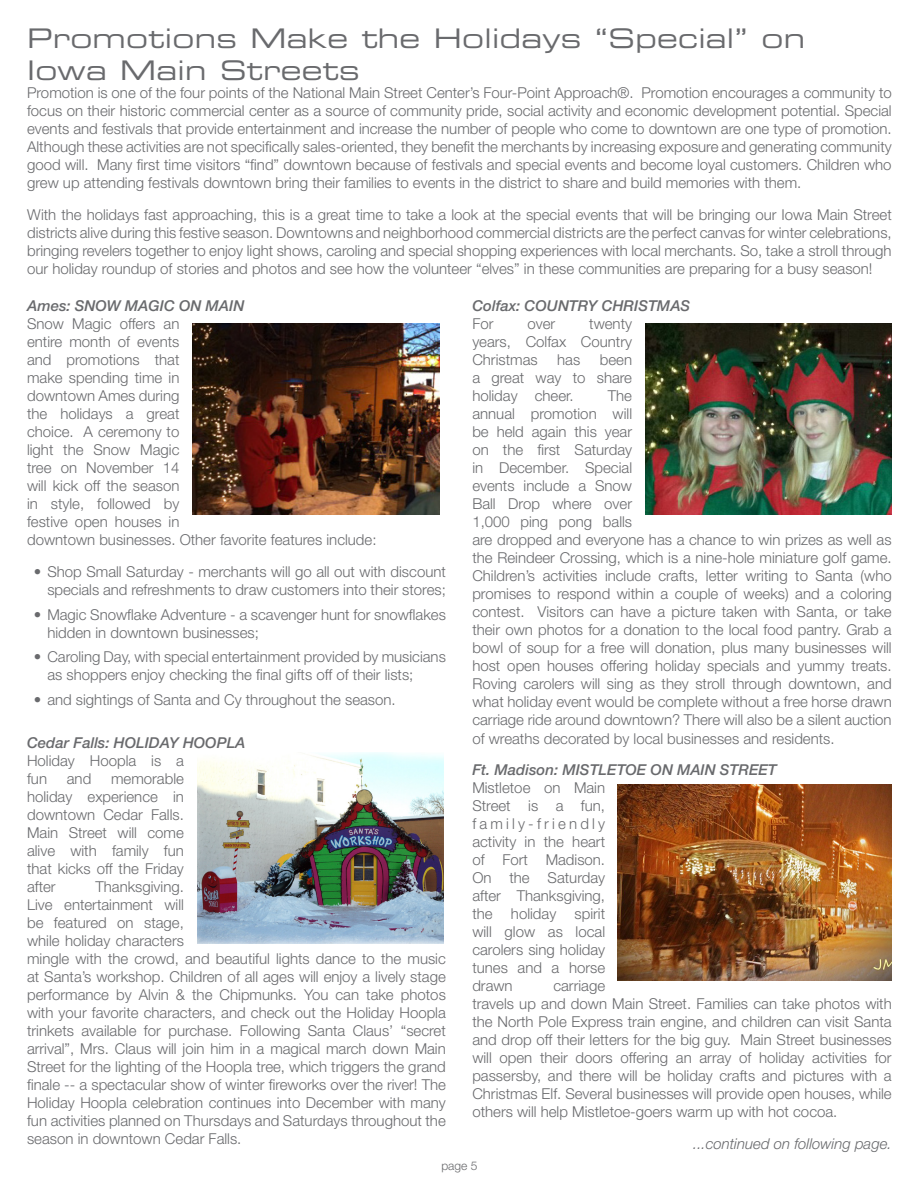
<style>
.page{position:relative;width:918px;height:1187px;background:#fff}
.page>*{position:absolute;margin:0;border:0;box-sizing:border-box;transform-origin:0 0}
.heading{font:27px/32.4px "Eurostile Extended Two";letter-spacing:.01em;color:#696a6d}
.body{font:300 15px/18px "Helvetica Neue";color:#696a6d}
._3rd_head{font:italic 500 15px "Helvetica Neue";color:#696a6d}
.body-2{font:italic 300 15px "Helvetica Neue";color:#696a6d}
.body-3{font:300 12px "Helvetica Neue";color:#696a6d}
</style>
<div class="page">
<img style="left:193px;top:323px;width:246px;height:191px">
<img style="left:645px;top:323px;width:246px;height:191px">
<img style="left:197px;top:752px;width:246px;height:192px">
<img style="left:618px;top:784px;width:273px;height:196px">
<p class="heading" style="left:27px;top:21px;width:779px">Promotions Make the Holidays “Special” on<br>Iowa Main Streets</p>
<p class="body" style="left:27px;top:83px;width:866px;text-align:justify">Promotion is one of the four points of the National Main Street Center’s Four-Point Approach®. Promotion encourages a community to focus on their historic commercial center as a source of community pride, social activity and economic development potential. Special events and festivals that provide entertainment and increase the number of people who come to downtown are one type of promotion.<br>Although these activities are not specifically sales-oriented, they benefit the merchants by increasing exposure and generating community good will. Many first time visitors “find” downtown because of festivals and special events and become loyal customers. Children who grew up attending festivals downtown bring their families to events in the district to share and build memories with them.</p>
<p class="body" style="left:27px;top:205px;width:866px;text-align:justify">With the holidays fast approaching, this is a great time to take a look at the special events that will be bringing our Iowa Main Street districts alive during this festive season. Downtowns and neighborhood commercial districts are the perfect canvas for winter celebrations, bringing revelers together to enjoy light shows, caroling and special shopping experiences with local merchants. So, take a stroll through our holiday roundup of stories and photos and see how the volunteer “elves” in these communities are preparing for a busy season!</p>
<p class="_3rd_head" style="left:27px;top:297px;width:218px">Ames: SNOW MAGIC ON MAIN</p>
<p class="body" style="left:27px;top:315px;width:351px">Snow Magic offers an<br>entire month of events<br>and promotions that<br>make spending time in<br>downtown Ames during<br>the holidays a great<br>choice. A ceremony to<br>light the Snow Magic<br>tree on November 14<br>will kick off the season<br>in style, followed by<br>festive open houses in<br>downtown businesses. Other favorite features include:</p>
<p class="body" style="left:34px;top:562px;width:413px;text-align:right">• Shop Small Saturday - merchants will go all out with discount specials and refreshments to draw customers into their stores;</p>
<p class="body" style="left:47px;top:605px;width:400px;text-indent:-14px">• Magic Snowflake Adventure - a scavenger hunt for snowflakes hidden in downtown businesses;</p>
<p class="body" style="left:47px;top:648px;width:400px;text-indent:-14px">• Caroling Day, with special entertainment provided by musicians as shoppers enjoy checking the final gifts off of their lists;</p>
<p class="body" style="left:34px;top:690px;width:363px">• and sightings of Santa and Cy throughout the season.</p>
<p class="_3rd_head" style="left:27px;top:734px;width:220px">Cedar Falls: HOLIDAY HOOPLA</p>
<p class="body" style="left:27px;top:751px;width:158px">Holiday Hoopla is a fun</p>
<p class="_3rd_head" style="left:472px;top:297px;width:219px">Colfax: COUNTRY CHRISTMAS</p>
<p class="body" style="left:472px;top:315px;width:23px">For</p>
<p class="body" style="left:527px;top:315px;width:29px">over</p>
<p class="body" style="left:472px;top:315px;width:161px;text-align:justify;text-indent:117px">twenty years, Colfax Country Christmas</p>
<p class="body" style="left:472px;top:351px;width:161px;text-align:justify;text-indent:127px">been a great way to share holiday cheer.</p>
<p class="body" style="left:557px;top:351px;width:25px">has</p>
<p class="body" style="left:472px;top:387px;width:421px;text-indent:135px">The<br>annual promotion will<br>be held again this year<br>on the first Saturday<br>in December. Special<br>events include a Snow<br>Ball Drop where over<br>1,000 ping pong balls<br>are dropped and everyone has a chance to win prizes as well as the Reindeer Crossing, which is a nine-hole miniature golf game.<br>Children’s activities include crafts, letter writing to Santa (who promises to respond within a couple of weeks) and a coloring contest. Visitors can have a picture taken with Santa, or take their own photos for a donation to the local food pantry. Grab a bowl of soup for a free will donation, plus many businesses will host open houses offering holiday specials and yummy treats.<br>Roving carolers will sing as they stroll through downtown, and what holiday event would be complete without a free horse drawn carriage ride around downtown? There will also be a silent auction of wreaths decorated by local businesses and residents.</p>
<p class="_3rd_head" style="left:472px;top:761px;width:306px">Ft. Madison: MISTLETOE ON MAIN STREET</p>
<p class="body" style="left:472px;top:778px;width:134px;text-align:justify">Mistletoe on Main Street is a fun, family-friendly activity in the heart of Fort Madison.<br>On the Saturday after Thanksgiving, the holiday spirit will glow as local carolers sing holiday tunes and a horse drawn</p>
<p class="body" style="left:27px;top:769px;width:158px;text-align:justify;text-indent:84px">memorable holiday experience in downtown Cedar Falls.<br>Main Street will come alive with family fun that kicks off the Friday after</p>
<p class="body" style="left:67px;top:769px;width:26px">and</p>
<p class="body" style="left:27px;top:877px;width:420px;text-indent:68px">Thanksgiving.<br>Live entertainment will<br>be featured on stage,<br>while holiday characters<br>mingle with the crowd, and beautiful lights dance to the music at Santa’s workshop. Children of all ages will enjoy a lively stage performance by Alvin &amp; the Chipmunks. You can take photos with your favorite characters, and check out the Holiday Hoopla trinkets available for purchase. Following Santa Claus’ “secret arrival”, Mrs. Claus will join him in a magical march down Main Street for the lighting of the Hoopla tree, which triggers the grand finale -- a spectacular show of winter fireworks over the river! The Holiday Hoopla celebration continues into December with many fun activities planned on Thursdays and Saturdays throughout the season in downtown Cedar Falls.</p>
<p class="body" style="left:472px;top:976px;width:421px;text-indent:81px">carriage<br>travels up and down Main Street. Families can take photos with the North Pole Express train engine, and children can visit Santa and drop off their letters for the big guy. Main Street businesses will open their doors offering an array of holiday activities for passersby, and there will be holiday crafts and pictures with a Christmas Elf. Several businesses will provide open houses, while others will help Mistletoe-goers warm up with hot cocoa.</p>
<p class="body-2" style="left:693px;top:1134px;width:200px">...continued on following page.</p>
<p class="body-3" style="left:441px;top:1158px;width:38px">page 5</p>
</div>
